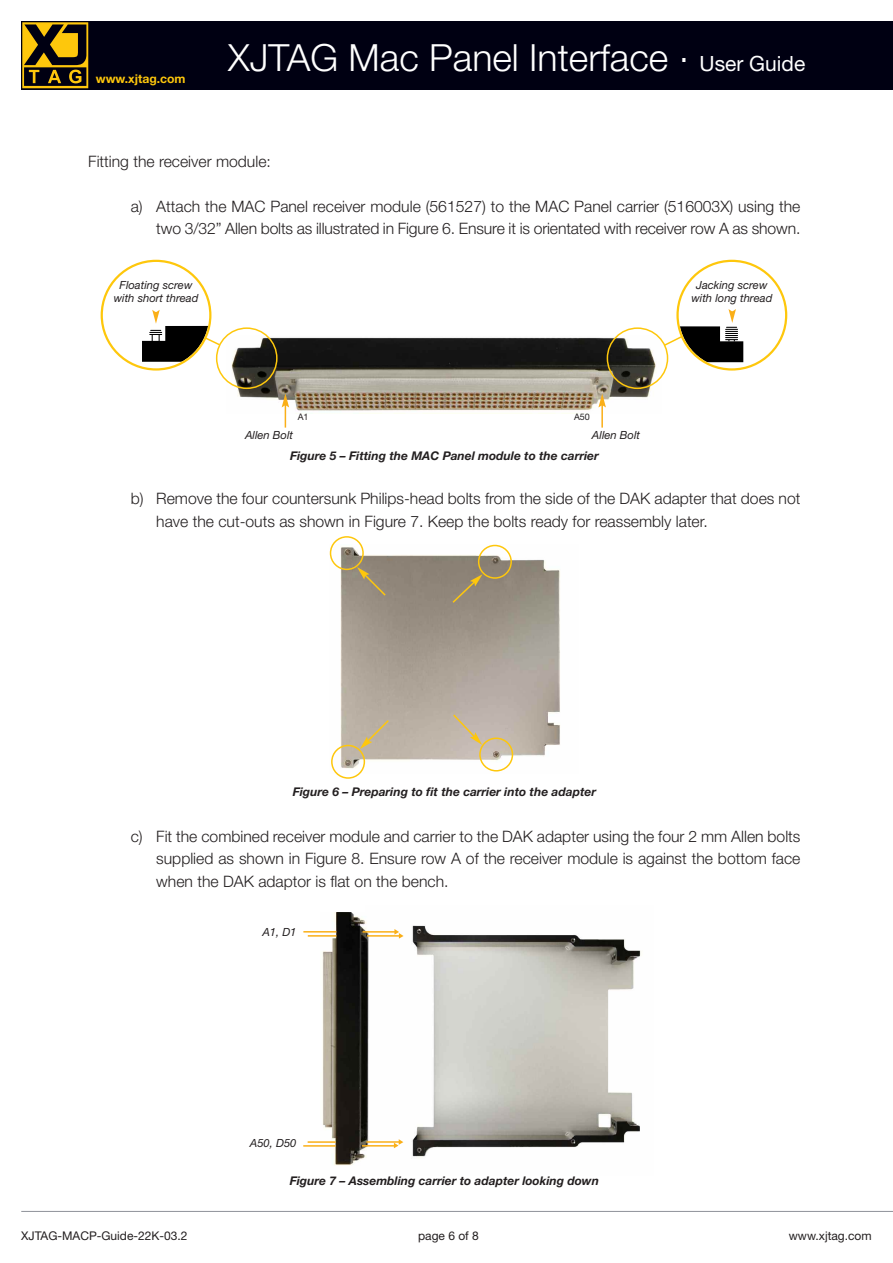
<style>
.page{position:relative;width:893px;height:1263px;background:#fff}
.page>*{position:absolute;margin:0;border:0;box-sizing:border-box;transform-origin:0 0}
.t1{font:300 37.5px "Helvetica Neue LT";color:#fff}
.t2{font:300 15.75px/22.5px "Helvetica Neue LT";color:#231f20;text-align:right}
.t3{font:700 12.15px "Helvetica Neue LT";color:#fec70c}
.t4{font:italic 700 12px "Helvetica Neue LT";color:#231f20}
.t5{font:12px "Helvetica Neue LT";color:#231f20}
.t6{font:italic 11.25px/13.5px "Helvetica Neue LT";color:#231f20;text-align:center}
.t7{font:9px "Helvetica Neue LT";color:#231f20}
.s1{font-weight:400;font-size:21px}
</style>
<div class="page">
<hr style="left:21px;top:1211px;width:872px;height:1px;background:#8f9299">
<div style="left:21px;top:21px;width:872px;height:68px;background:#000012"></div>
<svg style="left:22px;top:22px;width:66px;height:66px"></svg>
<img style="left:289px;top:337px;width:317px;height:77px">
<hr style="left:601px;top:405px;width:2px;height:23px;background:#faaf18">
<img style="left:329px;top:551px;width:231px;height:221px">
<img style="left:377px;top:925px;width:264px;height:232px">
<img style="left:321px;top:912px;width:56px;height:254px">
<svg style="left:330px;top:536px;width:57px;height:61px"></svg>
<svg style="left:451px;top:545px;width:61px;height:59px"></svg>
<svg style="left:331px;top:718px;width:59px;height:61px"></svg>
<svg style="left:452px;top:713px;width:61px;height:58px"></svg>
<hr style="left:367px;top:935px;width:34px;height:2px;background:#faaf18">
<hr style="left:362px;top:931px;width:34px;height:2px;background:#faaf18">
<hr style="left:308px;top:935px;width:28px;height:2px;background:#faaf18">
<hr style="left:303px;top:931px;width:33px;height:1px;background:#faaf18">
<svg style="left:394px;top:929px;width:10px;height:10px"></svg>
<svg style="left:394px;top:1139px;width:9px;height:9px"></svg>
<hr style="left:362px;top:1145px;width:33px;height:1px;background:#faaf18">
<hr style="left:366px;top:1141px;width:33px;height:2px;background:#faaf18">
<hr style="left:303px;top:1145px;width:33px;height:2px;background:#faaf18">
<hr style="left:308px;top:1141px;width:28px;height:2px;background:#faaf18">
<svg style="left:101px;top:260px;width:188px;height:168px"></svg>
<svg style="left:598px;top:260px;width:189px;height:147px"></svg>
<p class="t3" style="left:96px;top:72px;width:91px">www.xjtag.com</p>
<h1 class="t1" style="left:228px;top:35px;width:579px">XJTAG Mac Panel Interface . <span class="s1">User Guide</span></h1>
<p class="t2" style="left:88px;top:149px;width:184px">Fitting the receiver module:</p>
<p class="t2" style="left:131px;top:194px;width:671px">a) Attach the MAC Panel receiver module (561527) to the MAC Panel carrier (516003X) using the two 3/32” Allen bolts as illustrated in Figure 6. Ensure it is orientated with receiver row A as shown.</p>
<p class="t6" style="left:114px;top:278px;width:86px">Floating screw with short thread</p>
<p class="t6" style="left:691px;top:278px;width:82px">Jacking screw with long thread</p>
<p class="t7" style="left:298px;top:411px;width:12px">A1</p>
<p class="t7" style="left:574px;top:411px;width:17px">A50</p>
<p class="t6" style="left:245px;top:428px;width:50px">Allen Bolt</p>
<p class="t6" style="left:592px;top:428px;width:50px">Allen Bolt</p>
<p class="t4" style="left:290px;top:448px;width:310px">Figure 5 – Fitting the MAC Panel module to the carrier</p>
<p class="t2" style="left:156px;top:487px;width:646px;text-align:left;text-indent:-26px">b) Remove the four countersunk Philips-head bolts from the side of the DAK adapter that does not have the cut-outs as shown in Figure 7. Keep the bolts ready for reassembly later.</p>
<p class="t4" style="left:293px;top:784px;width:305px">Figure 6 – Preparing to fit the carrier into the adapter</p>
<p class="t2" style="left:156px;top:824px;width:646px;text-align:justify;text-indent:-26px">c) Fit the combined receiver module and carrier to the DAK adapter using the four 2 mm Allen bolts supplied as shown in Figure 8. Ensure row A of the receiver module is against the bottom face when the DAK adaptor is flat on the bench.</p>
<p class="t6" style="left:262px;top:925px;width:36px">A1, D1</p>
<p class="t6" style="left:250px;top:1136px;width:48px">A50, D50</p>
<p class="t4" style="left:290px;top:1173px;width:311px">Figure 7 – Assembling carrier to adapter looking down</p>
<p class="t5" style="left:21px;top:1229px;width:168px">XJTAG-MACP-Guide-22K-03.2</p>
<p class="t5" style="left:418px;top:1229px;width:62px">page 6 of 8</p>
<p class="t5" style="left:789px;top:1229px;width:84px">www.xjtag.com</p>
</div>
